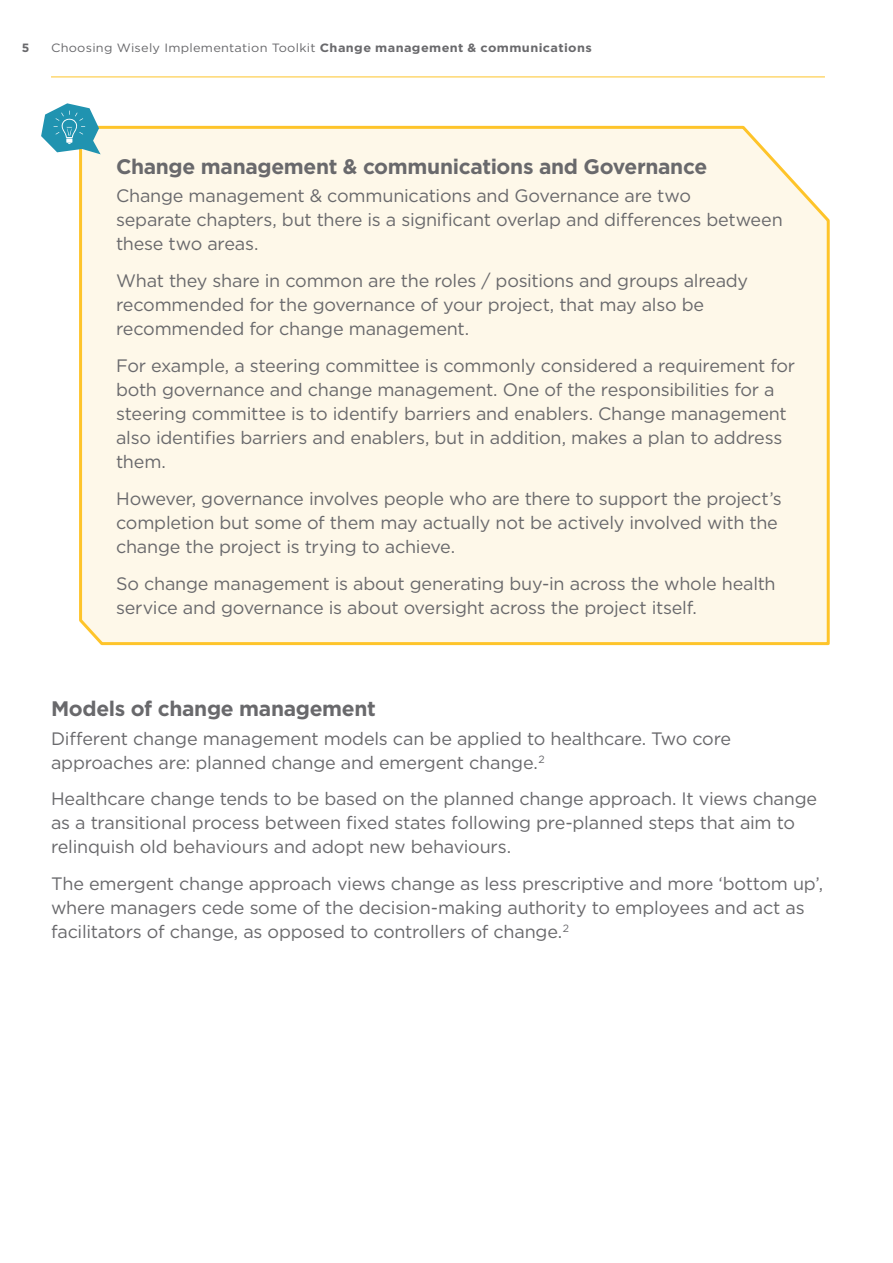
<style>
.page{position:relative;width:893px;height:1263px;background:#fff}
.page>*{position:absolute;margin:0;border:0;box-sizing:border-box;transform-origin:0 0}
._01_Head_-_H3{font:700 21px "Gotham";letter-spacing:-.015em;color:#69696c}
.Body_Copy{font:18px/24px "Gotham";letter-spacing:-.01em;color:#69696c}
.t1{font:12px "Gotham";letter-spacing:.02em;color:#69696c;scale:1.06 1}
.t2{font:700 12px "Gotham";color:#69696c}
.s1{font-weight:700}
</style>
<div class="page">
<hr style="left:51px;top:77px;width:774px;height:1px;background:#fec42a">
<div style="left:79px;top:125px;width:751px;height:521px;background:#fef8e9"></div>
<svg style="left:41px;top:103px;width:60px;height:51px"></svg>
<p class="t2" style="left:22px;top:40px;width:9px">5</p>
<p class="t1" style="left:51px;top:40px;width:512px">Choosing Wisely Implementation Toolkit <span class="s1">Change management &amp; communications</span></p>
<h3 class="_01_Head_-_H3" style="left:116px;top:153px;width:593px">Change management &amp; communications and Governance</h3>
<p class="Body_Copy" style="left:116px;top:184px;width:668px">Change management &amp; communications and Governance are two<br>separate chapters, but there is a significant overlap and differences between these two areas.</p>
<p class="Body_Copy" style="left:116px;top:268px;width:634px">What they share in common are the roles / positions and groups already recommended for the governance of your project, that may also be recommended for change management.</p>
<p class="Body_Copy" style="left:116px;top:353px;width:681px">For example, a steering committee is commonly considered a requirement for both governance and change management. One of the responsibilities for a steering committee is to identify barriers and enablers. Change management also identifies barriers and enablers, but in addition, makes a plan to address them.</p>
<p class="Body_Copy" style="left:116px;top:486px;width:667px">However, governance involves people who are there to support the project’s completion but some of them may actually not be actively involved with the change the project is trying to achieve.</p>
<p class="Body_Copy" style="left:116px;top:571px;width:661px">So change management is about generating buy-in across the whole health service and governance is about oversight across the project itself.</p>
<h3 class="_01_Head_-_H3" style="left:51px;top:695px;width:326px">Models of change management</h3>
<p class="Body_Copy" style="left:51px;top:726px;width:682px">Different change management models can be applied to healthcare. Two core approaches are: planned change and emergent change.<sup>2</sup></p>
<p class="Body_Copy" style="left:51px;top:787px;width:768px">Healthcare change tends to be based on the planned change approach. It views change as a transitional process between fixed states following pre-planned steps that aim to relinquish old behaviours and adopt new behaviours.</p>
<p class="Body_Copy" style="left:51px;top:871px;width:774px">The emergent change approach views change as less prescriptive and more ‘bottom up’, where managers cede some of the decision-making authority to employees and act as facilitators of change, as opposed to controllers of change.<sup>2</sup></p>
</div>
